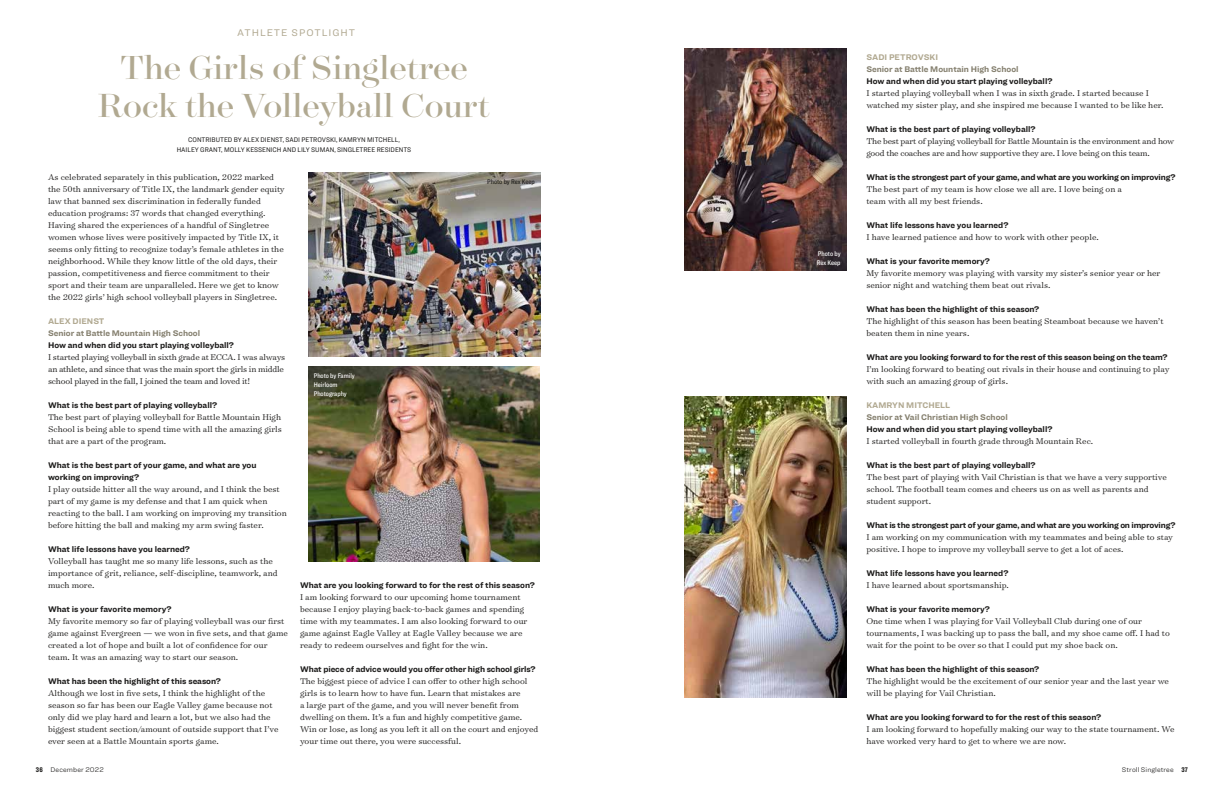
<style>
.page{position:relative;width:1224px;height:792px;background:#fff}
.page>*{position:absolute;margin:0;border:0;box-sizing:border-box;transform-origin:0 0}
.t1{font:38px/38px "Surveyor Fine";color:#b1a991;text-align:center}
.t2{font:10px "Ringside";letter-spacing:.1em;color:#b1a991}
.t3{font:300 9.5px/12px "Surveyor Text";color:#1c1b1a}
.t4{font:300 9.5px/12px "Surveyor Text";letter-spacing:-.02em;color:#1c1b1a}
.t5{font:700 8.5px/12px "Ringside";color:#1c1b1a}
.t6{font:700 8.5px "Ringside";letter-spacing:-.02em;color:#1c1b1a}
.t7{font:700 8.5px "Ringside";color:#85806f}
.t8{font:700 8.5px "Ringside";color:#b1a991}
.t9{font:7px/10px "Ringside Narrow";color:#1c1b1a;text-align:center}
.t10{font:500 7px/9px "Ringside Condensed";color:#fff}
.t11{font:300 7px "Ringside";letter-spacing:.015em;color:#1c1b1a}
.t12{font:500 7px "Ringside Condensed";letter-spacing:-.005em;color:#1c1b1a}
.s1{font-family:"Ringside Compressed";font-weight:900}
</style>
<div class="page">
<img style="left:308px;top:366px;width:232px;height:195px">
<img style="left:684px;top:397px;width:162px;height:300px">
<img style="left:684px;top:48px;width:162px;height:222px">
<img style="left:308px;top:172px;width:233px;height:184px">
<p class="t2" style="left:237px;top:25px;width:120px">ATHLETE SPOTLIGHT</p>
<h1 class="t1" style="left:98px;top:47px;width:393px">The Girls of Singletree<br>Rock the Volleyball Court</h1>
<p class="t9" style="left:177px;top:135px;width:236px">CONTRIBUTED BY ALEX DIENST, SADI PETROVSKI, KAMRYN MITCHELL,<br>HAILEY GRANT, MOLLY KESSENICH AND LILY SUMAN, SINGLETREE RESIDENTS</p>
<p class="t12" style="left:487px;top:177px;width:49px">Photo by Rex Keep</p>
<p class="t3" style="left:48px;top:171px;width:238px">As celebrated separately in this publication, 2022 marked the 50th anniversary of Title IX, the landmark gender equity law that banned sex discrimination in federally funded education programs: 37 words that changed everything.<br>Having shared the experiences of a handful of Singletree women whose lives were positively impacted by Title IX, it seems only fitting to recognize today’s female athletes in the neighborhood. While they know little of the old days, their passion, competitiveness and fierce commitment to their sport and their team are unparalleled. Here we get to know the 2022 girls’ high school volleyball players in Singletree.</p>
<p class="t8" style="left:48px;top:315px;width:58px">ALEX DIENST</p>
<p class="t7" style="left:48px;top:327px;width:154px">Senior at Battle Mountain High School</p>
<p class="t5" style="left:48px;top:339px;width:188px">How and when did you start playing volleyball?</p>
<p class="t4" style="left:48px;top:351px;width:239px">I started playing volleyball in sixth grade at ECCA. I was always an athlete, and since that was the main sport the girls in middle school played in the fall, I joined the team and loved it!</p>
<p class="t5" style="left:48px;top:399px;width:171px">What is the best part of playing volleyball?</p>
<p class="t3" style="left:48px;top:411px;width:235px;text-align:justify">The best part of playing volleyball for Battle Mountain High School is being able to spend time with all the amazing girls that are a part of the program.</p>
<p class="t5" style="left:48px;top:459px;width:210px">What is the best part of your game, and what are you working on improving?</p>
<p class="t3" style="left:48px;top:483px;width:240px">I play outside hitter all the way around, and I think the best part of my game is my defense and that I am quick when reacting to the ball. I am working on improving my transition before hitting the ball and making my arm swing faster.</p>
<p class="t5" style="left:48px;top:543px;width:144px">What life lessons have you learned?</p>
<p class="t3" style="left:48px;top:555px;width:231px">Volleyball has taught me so many life lessons, such as the importance of grit, reliance, self-discipline, teamwork, and much more.</p>
<p class="t5" style="left:48px;top:603px;width:125px">What is your favorite memory?</p>
<p class="t3" style="left:48px;top:615px;width:242px">My favorite memory so far of playing volleyball was our first game against Evergreen — we won in five sets, and that game created a lot of hope and built a lot of confidence for our team. It was an amazing way to start our season.</p>
<p class="t5" style="left:48px;top:675px;width:175px">What has been the highlight of this season?</p>
<p class="t3" style="left:48px;top:687px;width:232px">Although we lost in five sets, I think the highlight of the season so far has been our Eagle Valley game because not only did we play hard and learn a lot, but we also had the biggest student section/amount of outside support that I’ve ever seen at a Battle Mountain sports game.</p>
<p class="t10" style="left:314px;top:371px;width:43px">Photo by Family<br>Heirloom<br>Photography</p>
<p class="t5" style="left:300px;top:579px;width:236px">What are you looking forward to for the rest of this season?</p>
<p class="t3" style="left:300px;top:591px;width:229px">I am looking forward to our upcoming home tournament because I enjoy playing back-to-back games and spending time with my teammates. I am also looking forward to our game against Eagle Valley at Eagle Valley because we are ready to redeem ourselves and fight for the win.</p>
<p class="t5" style="left:300px;top:663px;width:237px">What piece of advice would you offer other high school girls?</p>
<p class="t3" style="left:300px;top:675px;width:240px">The biggest piece of advice I can offer to other high school girls is to learn how to have fun. Learn that mistakes are<br>a large part of the game, and you will never benefit from dwelling on them. It’s a fun and highly competitive game.<br>Win or lose, as long as you left it all on the court and enjoyed your time out there, you were successful.</p>
<p class="t10" style="left:817px;top:249px;width:25px">Photo by<br>Rex Keep</p>
<p class="t8" style="left:866px;top:51px;width:73px">SADI PETROVSKI</p>
<p class="t7" style="left:866px;top:63px;width:154px">Senior at Battle Mountain High School</p>
<p class="t5" style="left:866px;top:75px;width:188px">How and when did you start playing volleyball?</p>
<p class="t3" style="left:866px;top:87px;width:299px">I started playing volleyball when I was in sixth grade. I started because I watched my sister play, and she inspired me because I wanted to be like her.</p>
<p class="t5" style="left:866px;top:123px;width:171px">What is the best part of playing volleyball?</p>
<p class="t4" style="left:866px;top:135px;width:309px">The best part of playing volleyball for Battle Mountain is the environment and how good the coaches are and how supportive they are. I love being on this team.</p>
<p class="t6" style="left:866px;top:171px;width:311px">What is the strongest part of your game, and what are you working on improving?</p>
<p class="t3" style="left:866px;top:183px;width:257px">The best part of my team is how close we all are. I love being on a team with all my best friends.</p>
<p class="t5" style="left:866px;top:219px;width:144px">What life lessons have you learned?</p>
<p class="t3" style="left:866px;top:231px;width:234px">I have learned patience and how to work with other people.</p>
<p class="t5" style="left:866px;top:255px;width:125px">What is your favorite memory?</p>
<p class="t3" style="left:866px;top:267px;width:296px">My favorite memory was playing with varsity my sister’s senior year or her senior night and watching them beat out rivals.</p>
<p class="t5" style="left:866px;top:303px;width:175px">What has been the highlight of this season?</p>
<p class="t3" style="left:866px;top:315px;width:299px">The highlight of this season has been beating Steamboat because we haven’t beaten them in nine years.</p>
<p class="t5" style="left:866px;top:351px;width:303px">What are you looking forward to for the rest of this season being on the team?</p>
<p class="t3" style="left:866px;top:363px;width:305px">I’m looking forward to beating out rivals in their house and continuing to play with such an amazing group of girls.</p>
<p class="t8" style="left:866px;top:399px;width:85px">KAMRYN MITCHELL</p>
<p class="t7" style="left:866px;top:411px;width:143px">Senior at Vail Christian High School</p>
<p class="t5" style="left:866px;top:423px;width:188px">How and when did you start playing volleyball?</p>
<p class="t3" style="left:866px;top:435px;width:228px">I started volleyball in fourth grade through Mountain Rec.</p>
<p class="t5" style="left:866px;top:459px;width:171px">What is the best part of playing volleyball?</p>
<p class="t3" style="left:866px;top:471px;width:302px">The best part of playing with Vail Christian is that we have a very supportive school. The football team comes and cheers us on as well as parents and student support.</p>
<p class="t6" style="left:866px;top:519px;width:311px">What is the strongest part of your game, and what are you working on improving?</p>
<p class="t3" style="left:866px;top:531px;width:308px">I am working on my communication with my teammates and being able to stay positive. I hope to improve my volleyball serve to get a lot of aces.</p>
<p class="t5" style="left:866px;top:567px;width:144px">What life lessons have you learned?</p>
<p class="t3" style="left:866px;top:579px;width:144px">I have learned about sportsmanship.</p>
<p class="t5" style="left:866px;top:603px;width:125px">What is your favorite memory?</p>
<p class="t3" style="left:866px;top:615px;width:305px">One time when I was playing for Vail Volleyball Club during one of our tournaments, I was backing up to pass the ball, and my shoe came off. I had to wait for the point to be over so that I could put my shoe back on.</p>
<p class="t5" style="left:866px;top:663px;width:175px">What has been the highlight of this season?</p>
<p class="t3" style="left:866px;top:675px;width:304px">The highlight would be the excitement of our senior year and the last year we will be playing for Vail Christian.</p>
<p class="t5" style="left:866px;top:711px;width:236px">What are you looking forward to for the rest of this season?</p>
<p class="t3" style="left:866px;top:723px;width:310px">I am looking forward to hopefully making our way to the state tournament. We have worked very hard to get to where we are now.</p>
<p class="t11" style="left:36px;top:764px;width:69px"><span class="s1">36</span> December 2022</p>
<p class="t11" style="left:1122px;top:764px;width:68px">Stroll Singletree <span class="s1">37</span></p>
</div>
